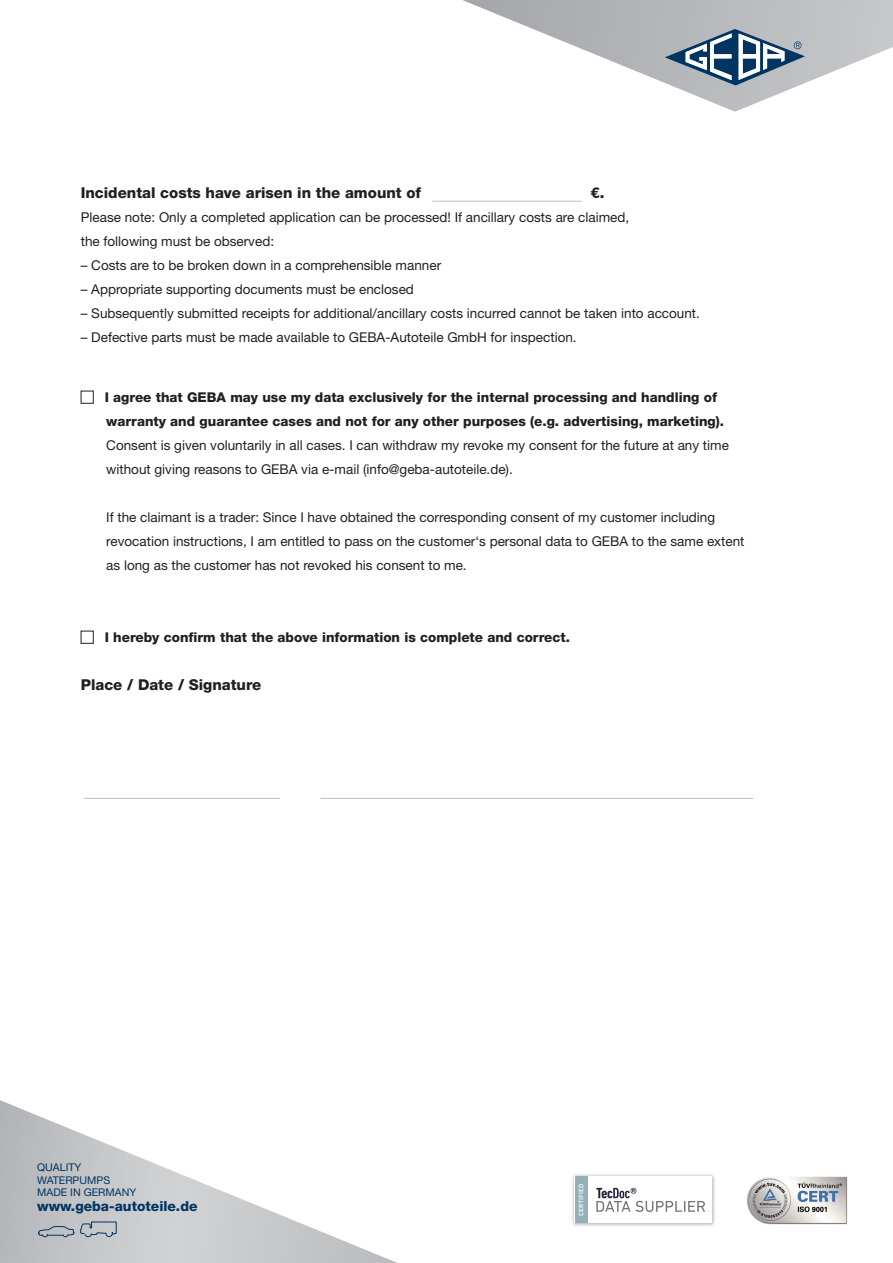
<style>
.page{position:relative;width:893px;height:1263px;background:#fff}
.page>*{position:absolute;margin:0;border:0;box-sizing:border-box;transform-origin:0 0}
.t1{font:800 15px "Helvetica Neue LT Std";color:#231f20}
.t2{font:800 13.8px "Helvetica Neue LT Std";color:#003562}
.t3{font:13.5px/24px "Helvetica Neue LT Std";color:#231f20}
.t4{font:800 13.5px/24px "Helvetica Neue LT Std";color:#231f20}
.t5{font:10.65px/12.6px "Helvetica Neue LT Std";color:#003562}
</style>
<div class="page">
<img style="left:747px;top:1176px;width:101px;height:49px">
<img style="left:572px;top:1174px;width:143px;height:52px">
<div style="left:575px;top:1177px;width:137px;height:46px;background:#fff"></div>
<div style="left:575px;top:1177px;width:12px;height:46px;background:#94afb6"></div>
<svg style="left:579px;top:1184px;width:4px;height:31px"></svg>
<svg style="left:596px;top:1188px;width:109px;height:24px"></svg>
<svg style="left:0;top:1100px;width:397px;height:163px"></svg>
<svg style="left:80px;top:1221px;width:37px;height:17px"></svg>
<svg style="left:38px;top:1225px;width:36px;height:13px"></svg>
<svg style="left:462px;top:0;width:431px;height:47px"></svg>
<svg style="left:665px;top:29px;width:140px;height:18px;background:#98a4b0"></svg>
<svg style="left:546px;top:47px;width:347px;height:154px"></svg>
<div style="left:81px;top:631px;width:13px;height:13px;border:1px solid #231f20"></div>
<div style="left:81px;top:391px;width:13px;height:13px;border:1px solid #231f20"></div>
<hr style="left:432px;top:201px;width:150px;height:1px;background:#bcbdc0">
<hr style="left:84px;top:798px;width:196px;height:1px;background:#bcbdc0">
<hr style="left:320px;top:798px;width:433px;height:1px;background:#bcbdc0">
<p class="t1" style="left:81px;top:184px;width:342px">Incidental costs have arisen in the amount of</p>
<p class="t1" style="left:590px;top:184px;width:16px">€.</p>
<p class="t3" style="left:81px;top:205px;width:550px">Please note: Only a completed application can be processed! If ancillary costs are claimed, the following must be observed:</p>
<p class="t3" style="left:81px;top:253px;width:362px">– Costs are to be broken down in a comprehensible manner</p>
<p class="t3" style="left:81px;top:277px;width:335px">– Appropriate supporting documents must be enclosed</p>
<p class="t3" style="left:81px;top:301px;width:621px">– Subsequently submitted receipts for additional/ancillary costs incurred cannot be taken into account.</p>
<p class="t3" style="left:81px;top:325px;width:497px">– Defective parts must be made available to GEBA-Autoteile GmbH for inspection.</p>
<p class="t4" style="left:105px;top:385px;width:621px">I agree that GEBA may use my data exclusively for the internal processing and handling of warranty and guarantee cases and not for any other purposes (e.g. advertising, marketing).</p>
<p class="t3" style="left:106px;top:433px;width:624px">Consent is given voluntarily in all cases. I can withdraw my revoke my consent for the future at any time without giving reasons to GEBA via e-mail (info@geba-autoteile.de).</p>
<p class="t3" style="left:106px;top:505px;width:640px">If the claimant is a trader: Since I have obtained the corresponding consent of my customer including revocation instructions, I am entitled to pass on the customer‘s personal data to GEBA to the same extent as long as the customer has not revoked his consent to me.</p>
<p class="t4" style="left:105px;top:625px;width:467px">I hereby confirm that the above information is complete and correct.</p>
<p class="t1" style="left:81px;top:676px;width:182px">Place / Date / Signature</p>
<p class="t5" style="left:37px;top:1160px;width:101px">QUALITY<br>WATERPUMPS<br>MADE IN GERMANY</p>
<p class="t2" style="left:37px;top:1198px;width:162px">www.geba-autoteile.de</p>
</div>
